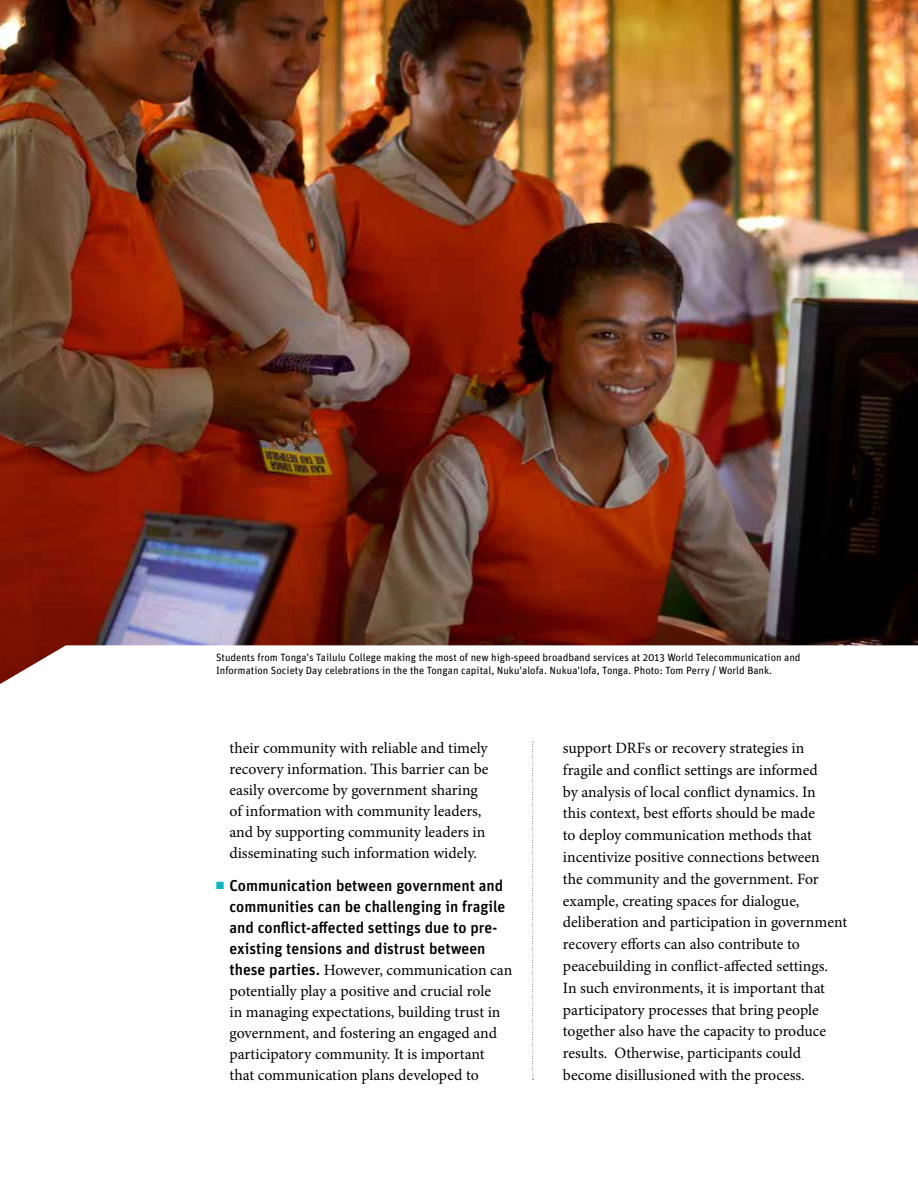
<style>
.page{position:relative;width:918px;height:1188px;background:#fff}
.page>*{position:absolute;margin:0;border:0;box-sizing:border-box;transform-origin:0 0}
.t1{font:15.75px/21.8px "Minion Pro";color:#000}
.t2{font:500 15.75px/21px "Unit";color:#000}
.t3{font:10.5px/13.5px "Unit";color:#000}
.s1{color:#0fb8be}
.s2{font-family:"Unit";font-weight:500}
</style>
<div class="page">
<svg style="left:532px;top:741px;width:2px;height:339px"></svg>
<img style="left:0;top:0;width:918px;height:684px">
<p class="t3" style="left:216px;top:650px;width:586px">Students from Tonga's Tailulu College making the most of new high-speed broadband services at 2013 World Telecommunication and<br>Information Society Day celebrations in the the Tongan capital, Nuku'alofa. Nukua'lofa, Tonga. Photo: Tom Perry / World Bank.</p>
<p class="t1" style="left:230px;top:737px;width:261px;line-height:21px">their community with reliable and timely recovery information. This barrier can be easily overcome by government sharing of information with community leaders, and by supporting community leaders in disseminating such information widely.</p>
<p class="t2" style="left:230px;top:875px;width:277px;text-indent:-13px"><span class="s1">■</span> Communication between government and communities can be challenging in fragile and conflict-affected settings due to pre&shy;existing tensions and distrust between</p>
<p class="t1" style="left:230px;top:960px;width:284px;line-height:21px"><span class="s2">these parties.</span> However, communication can potentially play a positive and crucial role<br>in managing expectations, building trust in government, and fostering an engaged and participatory community. It is important that communication plans developed to</p>
<p class="t1" style="left:563px;top:737px;width:286px">support DRFs or recovery strategies in fragile and conflict settings are informed<br>by analysis of local conflict dynamics. In<br>this context, best efforts should be made<br>to deploy communication methods that incentivize positive connections between<br>the community and the government. For example, creating spaces for dialogue, deliberation and participation in government recovery efforts can also contribute to peacebuilding in conflict-affected settings.<br>In such environments, it is important that participatory processes that bring people together also have the capacity to produce results. Otherwise, participants could become disillusioned with the process.</p>
</div>
